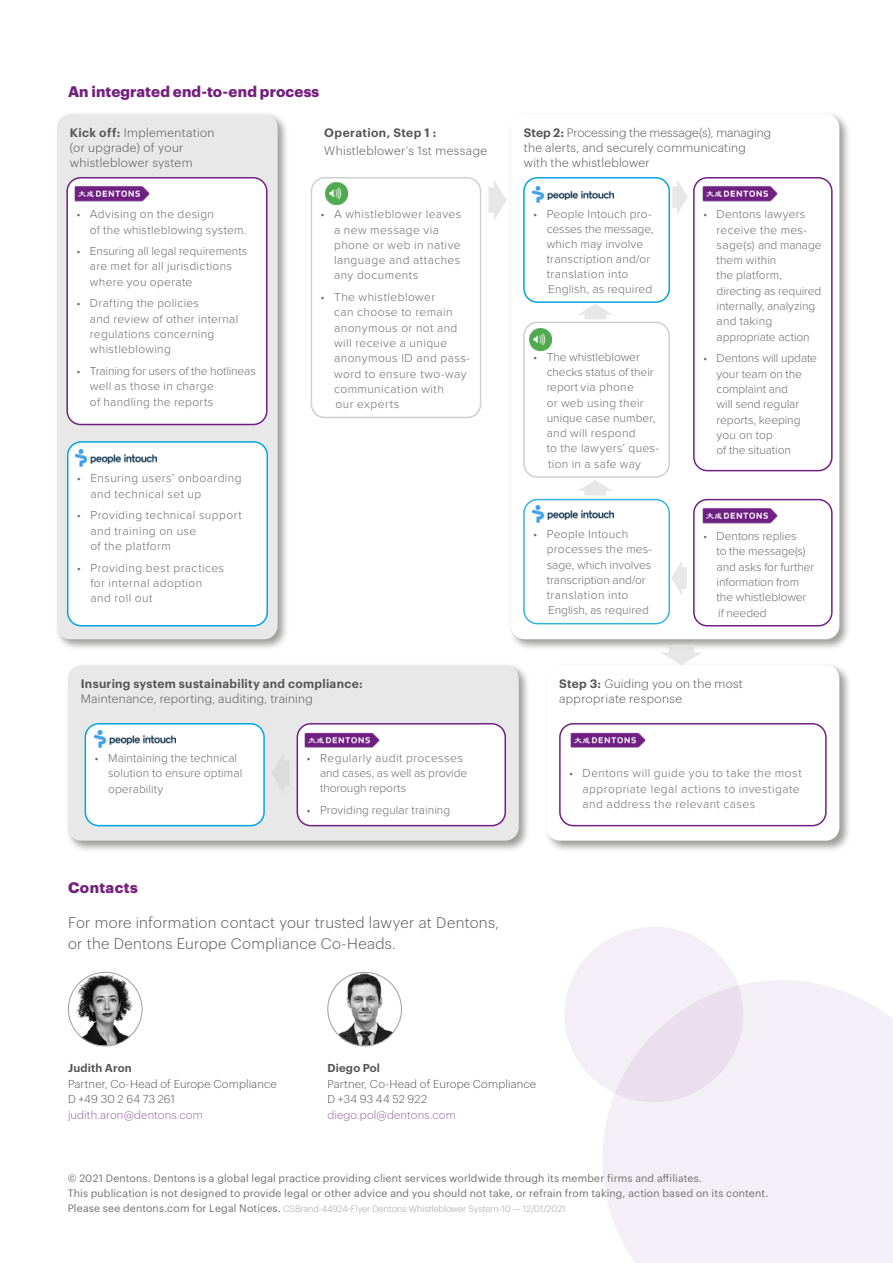
<style>
.page{position:relative;width:893px;height:1263px;background:#fff}
.page>*{position:absolute;margin:0;border:0;box-sizing:border-box;transform-origin:0 0}
.BodyCopy2{font:300 15px/21px "Dentons Sans";letter-spacing:.025em;color:#555454}
.Subhead_Lev3_Bold_Pu{font:700 15px "Dentons Sans";letter-spacing:.01em;color:#73207d}
.Subhead_Lev3_Bold_Pu-2{font:700 15px "Dentons Sans";letter-spacing:.03em;color:#73207d}
.t1{font:300 12px/15.3px "Proxima Nova";letter-spacing:.025em;color:#6b6c70}
.t2{font:300 12px/15.3px "Proxima Nova";letter-spacing:.005em;color:#6b6c70}
.BodyCopy2-2{font:300 12px/15px "Dentons Sans";letter-spacing:.025em;color:#555454}
.t3{font:300 12px/15.3px "Proxima Nova";letter-spacing:-.005em;color:#6b6c70}
.t4{font:300 12px/15.3px "Proxima Nova";letter-spacing:-.01em;color:#6b6c70}
.BodyCopy2-3{font:600 12px/15px "Dentons Sans";letter-spacing:.025em;color:#555454}
.Contacts_Lev2_Light{font:300 11.25px/15.8px "Dentons Sans";letter-spacing:.015em;color:#555454}
.Contacts_Lev2_Light-2{font:300 11.25px "Dentons Sans";letter-spacing:.015em;color:#9860a4}
.Contacts_Lev2_Semibo{font:600 11.25px "Dentons Sans";letter-spacing:.015em;color:#555454}
.Copyright_Gray{font:10.5px/15px "Dentons Sans";letter-spacing:.015em;color:#706f6f}
.t5{font:300 9px "Dentons Sans";color:#9d9d9c}
.s1{font-weight:600}
.s2{font-weight:300}
</style>
<div class="page">
<div style="left:602px;top:980px;width:291px;height:283px;background:#f4eff6"></div>
<div style="left:564px;top:927px;width:179px;height:175px;background:linear-gradient(to right,#f6f1f7,#ebe2ee);border-radius:50%"></div>
<svg style="left:57px;top:114px;width:230px;height:534px;background:#cececd"></svg>
<div style="left:57px;top:114px;width:221px;height:525px;background:#e8e8e8;border-radius:14px"></div>
<svg style="left:511px;top:114px;width:337px;height:534px;background:#cbcbca"></svg>
<div style="left:511px;top:114px;width:328px;height:525px;background:#fff;border-radius:14px"></div>
<svg style="left:547px;top:665px;width:302px;height:185px"></svg>
<div style="left:546px;top:665px;width:293px;height:176px;background:#fff;border-radius:14px"></div>
<svg style="left:68px;top:665px;width:460px;height:185px"></svg>
<div style="left:68px;top:665px;width:451px;height:176px;background:#e8e8e8;border-radius:14px"></div>
<div style="left:67px;top:178px;width:200px;height:246px;background:#fff;border-radius:14px"></div>
<div style="left:66px;top:177px;width:201px;height:248px;border:2px solid #702082;border-radius:14px"></div>
<div style="left:523px;top:177px;width:147px;height:126px;border:2px solid #00a6dd;border-radius:14px"></div>
<div style="left:693px;top:177px;width:140px;height:294px;border:2px solid #702082;border-radius:14px"></div>
<div style="left:693px;top:499px;width:140px;height:127px;border:2px solid #702082;border-radius:14px"></div>
<div style="left:523px;top:499px;width:147px;height:125px;border:2px solid #37b0e6;border-radius:14px"></div>
<div style="left:559px;top:723px;width:268px;height:103px;border:2px solid #702082;border-radius:14px"></div>
<div style="left:85px;top:724px;width:179px;height:102px;background:#fff;border-radius:14px"></div>
<div style="left:85px;top:723px;width:180px;height:103px;border:2px solid #00a6dd;border-radius:14px"></div>
<div style="left:297px;top:724px;width:208px;height:102px;background:#fff;border-radius:13px"></div>
<div style="left:297px;top:723px;width:209px;height:103px;border:2px solid #702082;border-radius:13px"></div>
<div style="left:523px;top:322px;width:147px;height:156px;border:2px solid #d0d0d0;border-radius:14px"></div>
<div style="left:311px;top:177px;width:170px;height:241px;border:2px solid #d0d0d0;border-radius:14px"></div>
<div style="left:68px;top:442px;width:199px;height:184px;background:#fff;border-radius:14px"></div>
<div style="left:67px;top:441px;width:201px;height:185px;border:2px solid #00a6dd;border-radius:14px"></div>
<img style="left:69px;top:181px;width:81px;height:21px">
<img style="left:697px;top:181px;width:81px;height:21px">
<img style="left:697px;top:503px;width:81px;height:21px">
<img style="left:300px;top:727px;width:80px;height:21px">
<img style="left:570px;top:732px;width:76px;height:16px">
<img style="left:76px;top:450px;width:81px;height:17px">
<img style="left:533px;top:506px;width:81px;height:16px">
<img style="left:533px;top:186px;width:81px;height:17px">
<img style="left:95px;top:730px;width:81px;height:17px">
<img style="left:326px;top:183px;width:22px;height:22px">
<img style="left:530px;top:328px;width:22px;height:22px">
<svg style="left:488px;top:180px;width:18px;height:40px"></svg>
<svg style="left:660px;top:647px;width:42px;height:18px"></svg>
<svg style="left:272px;top:754px;width:17px;height:39px"></svg>
<svg style="left:672px;top:180px;width:16px;height:34px"></svg>
<svg style="left:578px;top:304px;width:35px;height:15px"></svg>
<svg style="left:578px;top:480px;width:35px;height:15px"></svg>
<svg style="left:671px;top:561px;width:16px;height:34px"></svg>
<img style="left:76px;top:973px;width:61px;height:72px">
<div style="left:68px;top:972px;width:74px;height:74px;border:1px solid #9d9d9c;border-radius:50%"></div>
<img style="left:334px;top:973px;width:61px;height:72px">
<div style="left:327px;top:972px;width:75px;height:74px;border:1px solid #9d9d9c;border-radius:50%"></div>
<p class="Subhead_Lev3_Bold_Pu" style="left:68px;top:80px;width:253px">An integrated end-to-end process</p>
<p class="BodyCopy2-2" style="left:70px;top:124px;width:146px"><span class="s1">Kick off:</span> Implementation (or upgrade) of your whistleblower system</p>
<p class="BodyCopy2-2" style="left:524px;top:124px;width:249px"><span class="s1">Step 2:</span> Processing the message(s), managing the alerts, and securely communicating with the whistleblower</p>
<p class="BodyCopy2-2" style="left:324px;top:122px;width:164px;line-height:18px"><span class="s1">Operation, Step 1 :<br></span>Whistleblower’s 1st message</p>
<p class="t1" style="left:90px;top:206px;width:158px;text-indent:-14px">• Advising on the design<br>of the whistleblowing system.</p>
<p class="t1" style="left:90px;top:243px;width:159px;text-indent:-14px">• Ensuring all legal requirements are met for all jurisdictions where you operate</p>
<p class="t1" style="left:90px;top:295px;width:150px;text-indent:-14px">• Drafting the policies<br>and review of other internal regulations concerning whistleblowing</p>
<p class="t1" style="left:90px;top:363px;width:167px;text-indent:-14px">• Training for users of the hotlineas well as those in charge<br>of handling the reports</p>
<p class="t1" style="left:90px;top:470px;width:153px;text-indent:-14px">• Ensuring users’ onboarding and technical set up</p>
<p class="t1" style="left:90px;top:507px;width:153px;text-indent:-14px">• Providing technical support and training on use<br>of the platform</p>
<p class="t1" style="left:90px;top:559px;width:135px;text-indent:-14px">• Providing best practices for internal adoption and roll out</p>
<p class="t1" style="left:334px;top:206px;width:129px;text-indent:-14px">• A whistleblower leaves a new message via phone or web in native language and attaches any documents</p>
<p class="t1" style="left:334px;top:289px;width:137px;text-indent:-14px">• The whistleblower<br>can choose to remain anonymous or not and will receive a unique anonymous ID and pass&shy;word to ensure two-way communication with<br>our experts</p>
<p class="BodyCopy2-3" style="left:81px;top:675px;width:283px">Insuring system sustainability and compliance:<br><span class="s2">Maintenance, reporting, auditing, training</span></p>
<p class="t2" style="left:108px;top:750px;width:136px;text-indent:-14px">• Maintaining the technical solution to ensure optimal operability</p>
<p class="t3" style="left:320px;top:749px;width:149px;text-indent:-14px">• Regularly audit processes and cases, as well as provide thorough reports</p>
<p class="t2" style="left:307px;top:801px;width:145px">• Providing regular training</p>
<p class="Subhead_Lev3_Bold_Pu-2" style="left:68px;top:876px;width:71px">Contacts</p>
<p class="BodyCopy2" style="left:68px;top:911px;width:432px">For more information contact your trusted lawyer at Dentons, or the Dentons Europe Compliance Co-Heads.</p>
<p class="t1" style="left:547px;top:206px;width:108px;text-indent:-14px">• People Intouch pro&shy;cesses the message, which may involve transcription and/or translation into<br>English, as required</p>
<p class="t2" style="left:717px;top:206px;width:107px;text-indent:-14px">• Dentons lawyers receive the mes&shy;sage(s) and manage them within<br>the platform, directing as required internally, analyzing and taking appropriate action</p>
<p class="t4" style="left:717px;top:350px;width:102px;text-indent:-14px">• Dentons will update your team on the complaint and<br>will send regular reports, keeping you on top<br>of the situation</p>
<p class="t1" style="left:547px;top:348px;width:114px;text-indent:-14px">• The whistleblower checks status of their report via phone<br>or web using their unique case number, and will respond<br>to the lawyers’ ques&shy;tion in a safe way</p>
<p class="t2" style="left:547px;top:526px;width:107px;text-indent:-14px">• People Intouch processes the mes&shy;sage, which involves transcription and/or translation into<br>English, as required</p>
<p class="t3" style="left:717px;top:528px;width:99px;text-indent:-14px">• Dentons replies<br>to the message(s) and asks for further information from the whistleblower if needed</p>
<p class="BodyCopy2-2" style="left:559px;top:675px;width:185px"><span class="s1">Step 3:</span> Guiding you on the most appropriate response</p>
<p class="t1" style="left:583px;top:765px;width:220px;text-indent:-14px">• Dentons will guide you to take the most appropriate legal actions to investigate and address the relevant cases</p>
<p class="Contacts_Lev2_Semibo" style="left:68px;top:1059px;width:65px">Judith Aron</p>
<p class="Contacts_Lev2_Light" style="left:68px;top:1075px;width:210px">Partner, Co-Head of Europe Compliance</p>
<p class="Contacts_Lev2_Light" style="left:68px;top:1090px;width:109px">D +49 30 2 64 73 261</p>
<p class="Contacts_Lev2_Light-2" style="left:68px;top:1107px;width:136px">judith.aron@dentons.com</p>
<p class="Contacts_Lev2_Semibo" style="left:327px;top:1059px;width:54px">Diego Pol</p>
<p class="Contacts_Lev2_Light" style="left:327px;top:1075px;width:210px">Partner, Co-Head of Europe Compliance<br>D +34 93 44 52 922</p>
<p class="Contacts_Lev2_Light-2" style="left:327px;top:1107px;width:130px">diego.pol@dentons.com</p>
<p class="Copyright_Gray" style="left:68px;top:1170px;width:702px">© 2021 Dentons. Dentons is a global legal practice providing client services worldwide through its member firms and affiliates.<br>This publication is not designed to provide legal or other advice and you should not take, or refrain from taking, action based on its content.<br>Please see dentons.com for Legal Notices.</p>
<p class="t5" style="left:283px;top:1202px;width:284px">CSBrand-44924-Flyer Dentons Whistleblower System-10 — 12/01/2021</p>
</div>
